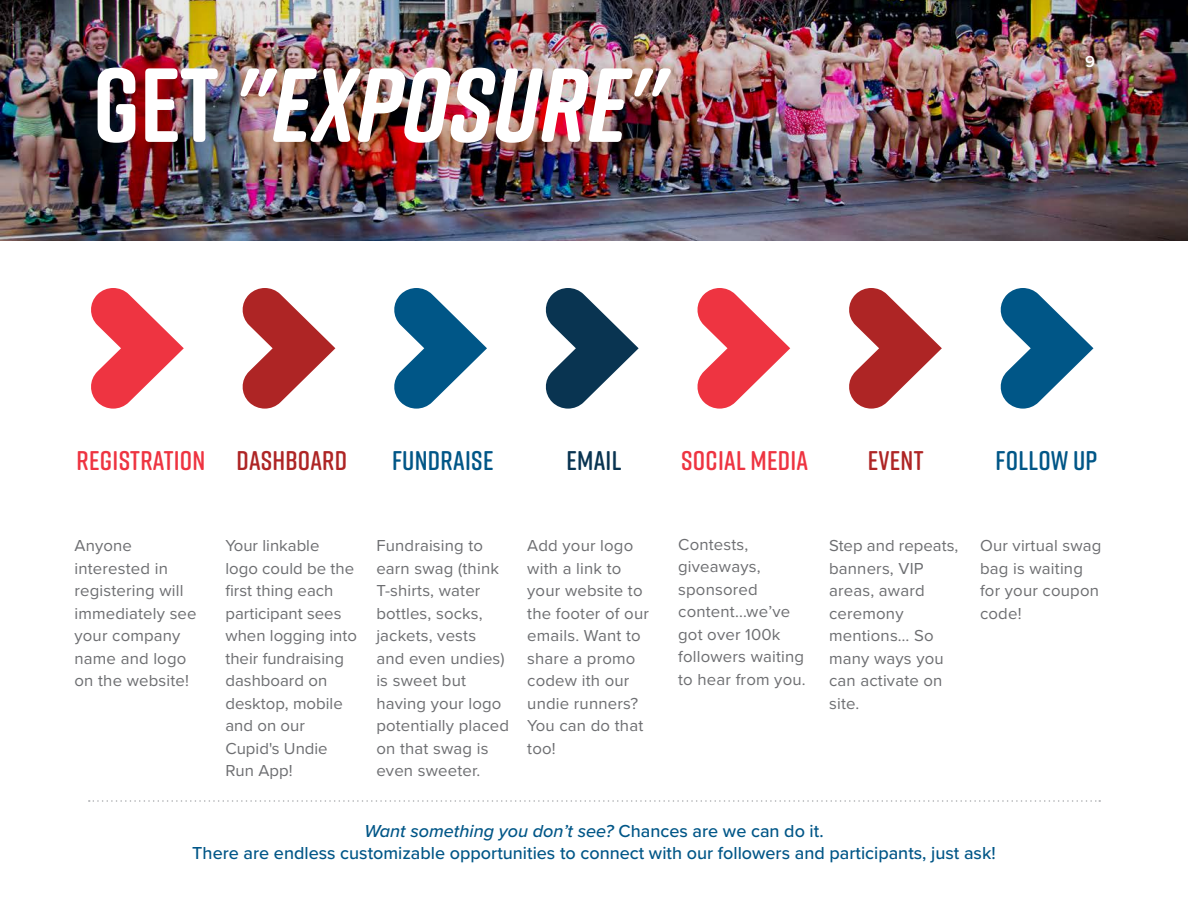
<style>
.page{position:relative;width:1188px;height:918px;background:#fff}
.page>*{position:absolute;margin:0;border:0;box-sizing:border-box;transform-origin:0 0}
.t1{font:italic 700 105px "Rift Soft";color:#fff}
.t2{font:600 27px "Rift Soft";letter-spacing:.01em;color:#ee3441}
.t3{font:600 27px "Rift Soft";letter-spacing:.01em;color:#005687}
.t4{font:600 27px "Rift Soft";letter-spacing:.01em;color:#ae2525}
.t5{font:600 27px "Rift Soft";letter-spacing:.01em;color:#093451}
.t6{font:500 18px/22.5px "Proxima Nova";color:#005687;text-align:center}
.t7{font:16.5px/22.5px "Proxima Nova";letter-spacing:.01em;color:#6d6e71}
.t8{font:600 16.5px "Proxima Nova";color:#fff}
.s1{font-style:normal}
.s2{font-style:italic}
</style>
<div class="page">
<img style="left:0;top:0;width:1187px;height:241px">
<svg style="left:89px;top:800px;width:1011px;height:2px"></svg>
<svg style="left:91px;top:288px;width:93px;height:121px"></svg>
<svg style="left:242px;top:288px;width:93px;height:121px"></svg>
<svg style="left:394px;top:288px;width:93px;height:121px"></svg>
<svg style="left:545px;top:288px;width:94px;height:121px"></svg>
<svg style="left:697px;top:288px;width:93px;height:121px"></svg>
<svg style="left:849px;top:288px;width:93px;height:121px"></svg>
<svg style="left:1000px;top:288px;width:93px;height:121px"></svg>
<h1 class="t1" style="left:93px;top:30px;width:574px"><span class="s1">Get</span> "EXPOSURE"</h1>
<p class="t8" style="left:1085px;top:49px;width:11px">9</p>
<h2 class="t2" style="left:77px;top:442px;width:130px">REGISTRATION</h2>
<h2 class="t4" style="left:237px;top:442px;width:112px">DASHBOARD</h2>
<h2 class="t3" style="left:392px;top:442px;width:103px">FUNDRAISE</h2>
<h2 class="t5" style="left:566px;top:442px;width:57px">EMAIL</h2>
<p class="t7" style="left:75px;top:534px;width:124px">Anyone interested in registering will immediately see your company name and logo on the website!</p>
<p class="t7" style="left:225px;top:534px;width:133px">Your linkable<br>logo could be the first thing each participant sees when logging into their fundraising dashboard on desktop, mobile and on our<br>Cupid's Undie<br>Run App!</p>
<p class="t7" style="left:376px;top:534px;width:134px">Fundraising to earn swag (think<br>T-shirts, water bottles, socks, jackets, vests<br>and even undies) is sweet but having your logo potentially placed on that swag is even sweeter.</p>
<p class="t7" style="left:527px;top:534px;width:123px">Add your logo with a link to your website to the footer of our emails. Want to share a promo codew ith our undie runners?<br>You can do that too!</p>
<h2 class="t2" style="left:681px;top:442px;width:128px">SOCIAL MEDIA</h2>
<h2 class="t4" style="left:868px;top:442px;width:57px">EVENT</h2>
<h2 class="t3" style="left:996px;top:442px;width:103px">FOLLOW UP</h2>
<p class="t7" style="left:678px;top:532px;width:129px">Contests, giveaways, sponsored content...we’ve got over 100k followers waiting to hear from you.</p>
<p class="t7" style="left:829px;top:534px;width:131px">Step and repeats, banners, VIP areas, award ceremony mentions… So many ways you can activate on site.</p>
<p class="t7" style="left:980px;top:534px;width:123px">Our virtual swag bag is waiting for your coupon code!</p>
<p class="t6" style="left:192px;top:819px;width:805px"><span class="s2">Want something you don’t see?</span> Chances are we can do it.<br>There are endless customizable opportunities to connect with our followers and participants, just ask!</p>
</div>
